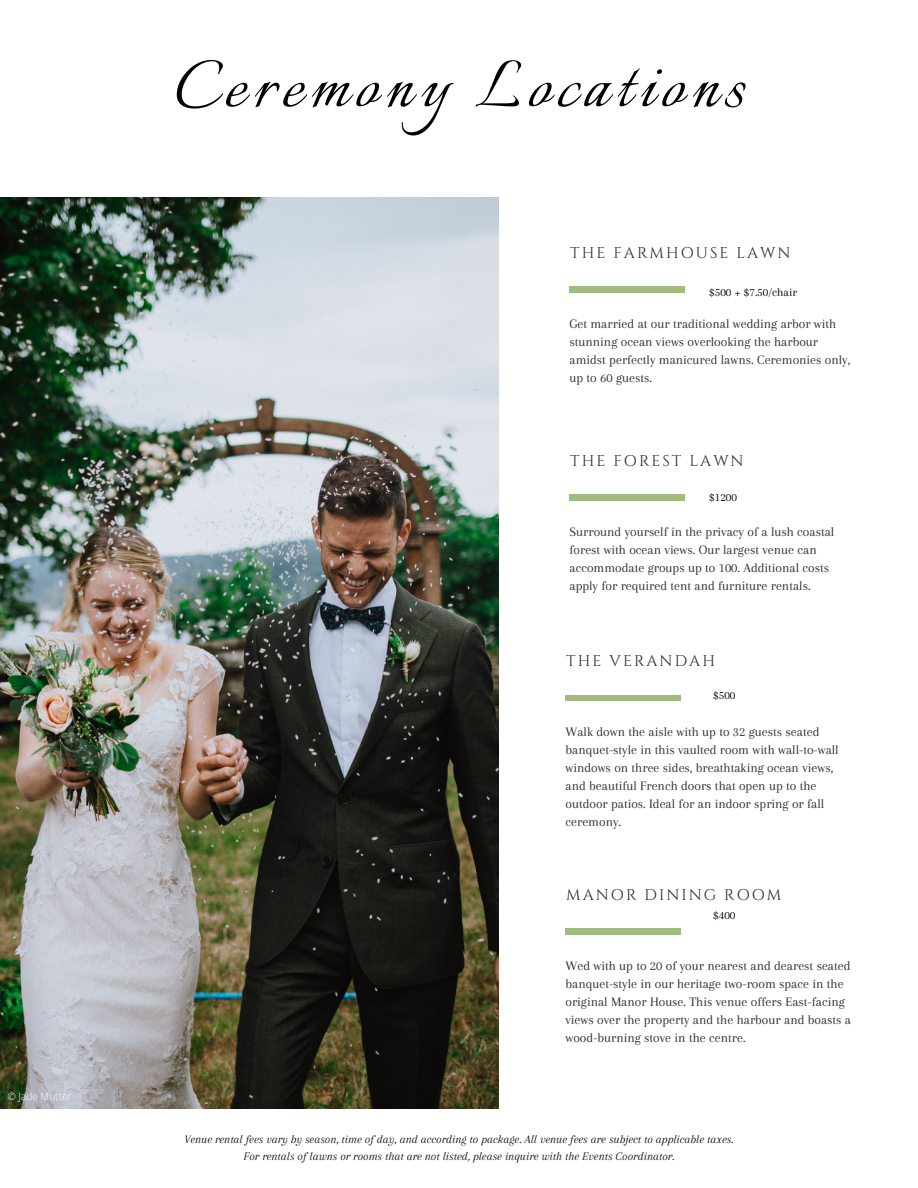
<style>
.page{position:relative;width:918px;height:1188px;background:#fff}
.page>*{position:absolute;margin:0;border:0;box-sizing:border-box;transform-origin:0 0}
.t1{font:84px "Italianno";letter-spacing:.08em;color:#000}
.t2{font:15.6px "Cinzel";letter-spacing:.13em;color:#2a2a2a}
.t3{font:13.5px/18px "Arapey";color:#2a2a2a}
.t4{font:italic 12px/16.8px "Arapey";color:#000;text-align:center}
.t5{font:12px "Arapey";color:#000}
.t6{font:300 10.2px "Open Sans";color:#fff}
</style>
<div class="page">
<img style="left:0;top:197px;width:498px;height:911px">
<div style="left:566px;top:695px;width:115px;height:6px;background:#9fbc7e"></div>
<div style="left:566px;top:929px;width:115px;height:6px;background:#9fbc7e"></div>
<div style="left:570px;top:287px;width:115px;height:5px;background:#9fbc7e"></div>
<div style="left:570px;top:495px;width:115px;height:6px;background:#9fbc7e"></div>
<p class="t6" style="left:8px;top:1089px;width:66px">© Jade Mutter</p>
<p class="t1" style="left:174px;top:39px;width:572px">Ceremony Locations</p>
<p class="t2" style="left:570px;top:243px;width:222px">THE FARMHOUSE LAWN</p>
<p class="t5" style="left:709px;top:286px;width:89px">$500 + $7.50/chair</p>
<p class="t3" style="left:570px;top:314px;width:282px">Get married at our traditional wedding arbor with stunning ocean views overlooking the harbour amidst perfectly manicured lawns. Ceremonies only, up to 60 guests.</p>
<p class="t2" style="left:570px;top:451px;width:175px">THE FOREST LAWN</p>
<p class="t5" style="left:709px;top:491px;width:29px">$1200</p>
<p class="t3" style="left:570px;top:523px;width:266px">Surround yourself in the privacy of a lush coastal forest with ocean views. Our largest venue can accommodate groups up to 100. Additional costs apply for required tent and furniture rentals.</p>
<p class="t2" style="left:566px;top:651px;width:150px">THE VERANDAH</p>
<p class="t5" style="left:713px;top:689px;width:24px">$500</p>
<p class="t3" style="left:566px;top:723px;width:275px">Walk down the aisle with up to 32 guests seated banquet-style in this vaulted room with wall-to-wall windows on three sides, breathtaking ocean views, and beautiful French doors that open up to the outdoor patios. Ideal for an indoor spring or fall ceremony.</p>
<p class="t2" style="left:566px;top:885px;width:216px">MANOR DINING ROOM</p>
<p class="t5" style="left:713px;top:909px;width:24px">$400</p>
<p class="t3" style="left:566px;top:957px;width:287px">Wed with up to 20 of your nearest and dearest seated banquet-style in our heritage two-room space in the original Manor House. This venue offers East-facing views over the property and the harbour and boasts a wood-burning stove in the centre.</p>
<p class="t4" style="left:184px;top:1131px;width:551px">Venue rental fees vary by season, time of day, and according to package. All venue fees are subject to applicable taxes.<br>For rentals of lawns or rooms that are not listed, please inquire with the Events Coordinator.</p>
</div>
